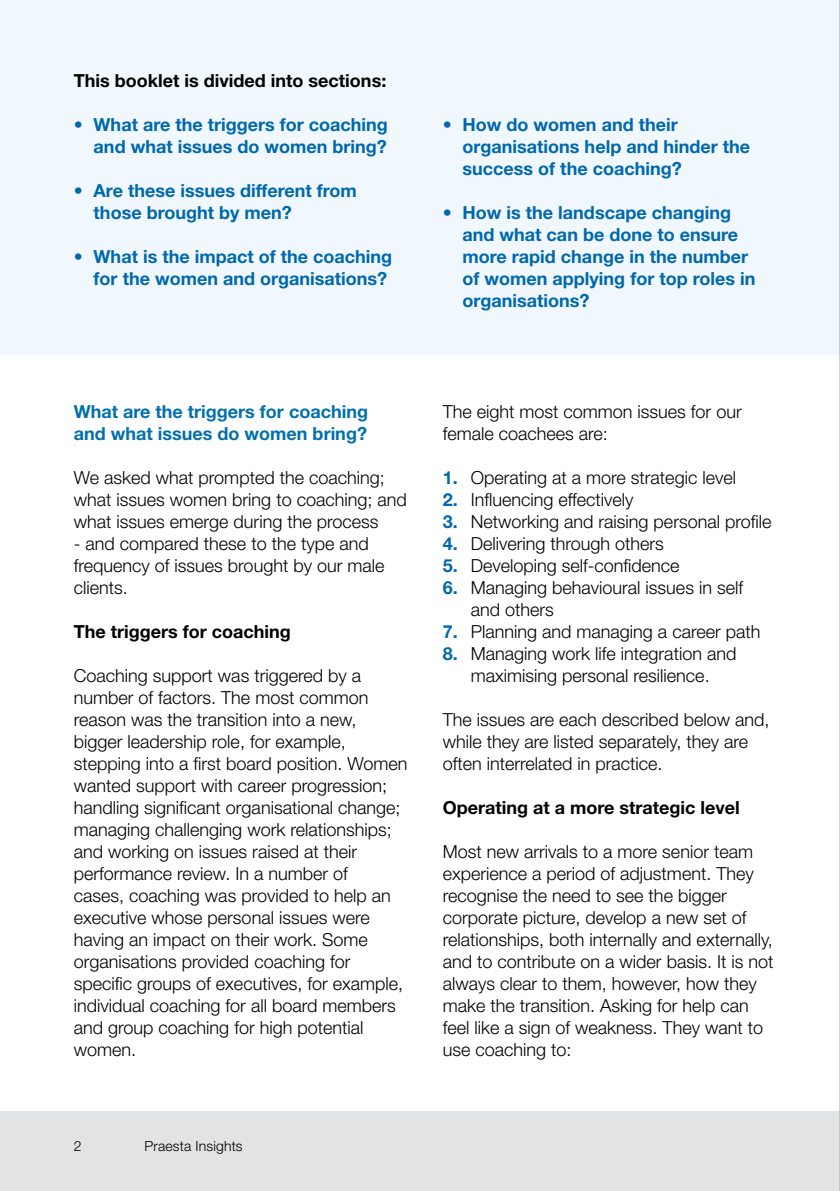
<style>
.page{position:relative;width:840px;height:1191px;background:#fff}
.page>*{position:absolute;margin:0;border:0;box-sizing:border-box;transform-origin:0 0}
.t1{font:300 18px/22px "Helvetica Neue LT Std";color:#000}
.t2{font:700 18px/22px "Helvetica Neue LT Std";color:#0068ac}
.t3{font:700 18px "Helvetica Neue LT Std";color:#000}
.t4{font:700 18px/22px "Helvetica Neue LT Std";color:#0070ad}
.t5{font:300 14px "Helvetica Neue LT Std";letter-spacing:.01em;color:#000}
.s1{font-weight:300}
.s2{font-weight:700;color:#0068ac}
</style>
<div class="page">
<div style="left:0;top:1111px;width:839px;height:80px;background:#e2e3e4"></div>
<div style="left:0;top:0;width:839px;height:354px;background:#f1f8fd"></div>
<hr style="left:839px;top:0;width:1px;height:1191px;background:#a7a9ac">
<p class="t3" style="left:74px;top:69px;width:314px">This booklet is divided into sections:</p>
<p class="t2" style="left:74px;top:113px;width:315px;text-align:right"><span class="s1">•</span> What are the triggers for coaching and what issues do women bring?</p>
<p class="t2" style="left:94px;top:179px;width:264px;text-indent:-20px"><span class="s1">•</span> Are these issues different from those brought by men?</p>
<p class="t2" style="left:74px;top:245px;width:320px;text-align:right"><span class="s1">•</span> What is the impact of the coaching for the women and organisations?</p>
<p class="t2" style="left:462px;top:113px;width:289px;text-indent:-20px"><span class="s1">•</span> How do women and their organisations help and hinder the success of the coaching?</p>
<p class="t2" style="left:462px;top:201px;width:294px;text-indent:-20px"><span class="s1">•</span> How is the landscape changing and what can be done to ensure more rapid change in the number of women applying for top roles in organisations?</p>
<p class="t4" style="left:74px;top:400px;width:295px">What are the triggers for coaching and what issues do women bring?</p>
<p class="t1" style="left:74px;top:466px;width:334px">We asked what prompted the coaching; what issues women bring to coaching; and what issues emerge during the process</p>
<p class="t1" style="left:74px;top:532px;width:312px">- and compared these to the type and frequency of issues brought by our male clients.</p>
<p class="t3" style="left:74px;top:620px;width:218px">The triggers for coaching</p>
<p class="t1" style="left:74px;top:664px;width:335px">Coaching support was triggered by a number of factors. The most common reason was the transition into a new, bigger leadership role, for example, stepping into a first board position. Women wanted support with career progression; handling significant organisational change; managing challenging work relationships; and working on issues raised at their performance review. In a number of<br>cases, coaching was provided to help an executive whose personal issues were having an impact on their work. Some organisations provided coaching for specific groups of executives, for example, individual coaching for all board members and group coaching for high potential women.</p>
<p class="t5" style="left:74px;top:1137px;width:9px">2</p>
<p class="t5" style="left:144px;top:1137px;width:100px">Praesta Insights</p>
<p class="t1" style="left:442px;top:400px;width:300px">The eight most common issues for our female coachees are:</p>
<p class="t1" style="left:442px;top:466px;width:295px"><span class="s2">1.</span> Operating at a more strategic level</p>
<p class="t1" style="left:442px;top:488px;width:192px"><span class="s2">2.</span> Influencing effectively</p>
<p class="t1" style="left:442px;top:510px;width:330px"><span class="s2">3.</span> Networking and raising personal profile</p>
<p class="t1" style="left:442px;top:532px;width:223px"><span class="s2">4.</span> Delivering through others</p>
<p class="t1" style="left:442px;top:554px;width:238px"><span class="s2">5.</span> Developing self-confidence</p>
<p class="t1" style="left:470px;top:576px;width:274px;text-indent:-28px"><span class="s2">6.</span> Managing behavioural issues in self and others</p>
<p class="t1" style="left:442px;top:620px;width:319px"><span class="s2">7.</span> Planning and managing a career path</p>
<p class="t1" style="left:442px;top:642px;width:295px;text-align:center"><span class="s2">8.</span> Managing work life integration and maximising personal resilience.</p>
<p class="t1" style="left:442px;top:708px;width:328px">The issues are each described below and, while they are listed separately, they are often interrelated in practice.</p>
<p class="t3" style="left:442px;top:796px;width:298px">Operating at a more strategic level</p>
<p class="t1" style="left:442px;top:840px;width:332px">Most new arrivals to a more senior team experience a period of adjustment. They recognise the need to see the bigger corporate picture, develop a new set of relationships, both internally and externally, and to contribute on a wider basis. It is not always clear to them, however, how they make the transition. Asking for help can feel like a sign of weakness. They want to use coaching to:</p>
</div>
